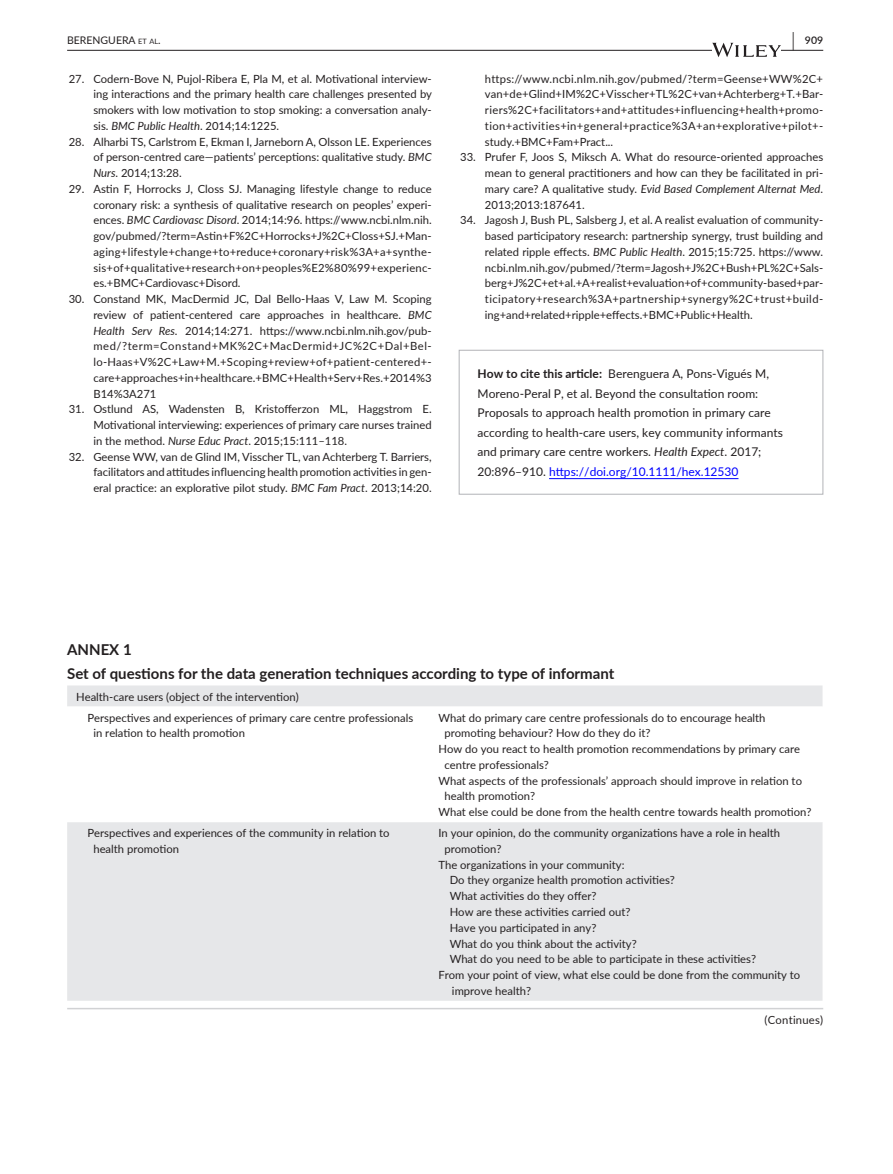
<style>
.page{position:relative;width:893px;height:1174px;background:#fff}
.page>*{position:absolute;margin:0;border:0;box-sizing:border-box;transform-origin:0 0}
.t1{font:600 19.5px "Lato";color:#231f20;scale:.48 1}
.t2{font:700 15px/24px "Lato";color:#231f20}
.t3{font:12px/19.5px "Lato";color:#231f20}
.t4{font:11.25px/15.8px "Lato";color:#231f20;text-align:justify}
.t5{font:11.25px "Lato";letter-spacing:.02em;color:#231f20}
.t6{font:10.5px "Lato";color:#231f20}
.t7{font:600 10.5px "Lato";color:#231f20}
.s1{font-size:7.35px}
.s2{font-style:italic}
.s3{font-weight:700}
.s4{color:#00f}
</style>
<div class="page">
<hr style="left:67px;top:50px;width:756px;height:1px;background:#231f20">
<svg style="left:712px;top:43px;width:69px;height:14px"></svg>
<hr style="left:549px;top:478px;width:189px;height:1px;background:#00f">
<div style="left:459px;top:350px;width:364px;height:144px;border:1px solid #b2b3b7"></div>
<div style="left:67px;top:685px;width:755px;height:315px;background:#e6e7e9"></div>
<svg style="left:67px;top:706px;width:755px;height:116px"></svg>
<hr style="left:67px;top:1007px;width:756px;height:2px;background:#d1d2d4">
<h1 class="t1" style="left:792px;top:26px;width:7px">|</h1>
<p class="t6" style="left:74px;top:33px;width:88px">BERENGUERA <span class="s1">et a</span>l</p>
<p class="t7" style="left:805px;top:33px;width:20px">909</p>
<p class="t4" style="left:93px;top:70px;width:340px;text-indent:-25px">27. Codern-Bove N, Pujol-Ribera E, Pla M, et al. Motivational interview&shy;ing interactions and the primary health care challenges presented by smokers with low motivation to stop smoking: a conversation analy&shy;sis. <span class="s2">BMC Public Health</span>. 2014;14:1225.</p>
<p class="t4" style="left:93px;top:133px;width:340px;text-indent:-25px">28. Alharbi TS, Carlstrom E, Ekman I, Jarneborn A, Olsson LE. Experiences of person-centred care—patients’ perceptions: qualitative study. <span class="s2">BMC Nurs</span>. 2014;13:28.</p>
<p class="t4" style="left:93px;top:180px;width:340px;text-indent:-25px">29. Astin F, Horrocks J, Closs SJ. Managing lifestyle change to reduce coronary risk: a synthesis of qualitative research on peoples’ experi&shy;ences. <span class="s2">BMC Cardiovasc Disord</span>. 2014;14:96. https://www.ncbi.nlm.nih. gov/pubmed/?term=Astin+F%2C+Horrocks+J%2C+Closs+SJ.+Man&shy;aging+lifestyle+change+to+reduce+coronary+risk%3A+a+synthe&shy;sis+of+qualitative+research+on+peoples%E2%80%99+experienc&shy;es.+BMC+Cardiovasc+Disord.</p>
<p class="t4" style="left:93px;top:291px;width:340px;text-indent:-25px">30. Constand MK, MacDermid JC, Dal Bello-Haas V, Law M. Scoping review of patient-centered care approaches in healthcare. <span class="s2">BMC Health Serv Res</span>. 2014;14:271. https://www.ncbi.nlm.nih.gov/pub&shy;med/?term=Constand+MK%2C+MacDermid+JC%2C+Dal+Bel&shy;lo-Haas+V%2C+Law+M.+Scoping+review+of+patient-centered+- care+approaches+in+healthcare.+BMC+Health+Serv+Res.+2014%3<br>B14%3A271</p>
<p class="t4" style="left:93px;top:401px;width:340px;text-indent:-25px">31. Ostlund AS, Wadensten B, Kristofferzon ML, Haggstrom E.<br>Motivational interviewing: experiences of primary care nurses trained in the method. <span class="s2">Nurse Educ Pract</span>. 2015;15:111–118.</p>
<p class="t4" style="left:93px;top:448px;width:340px;text-indent:-25px">32. Geense WW, van de Glind IM, Visscher TL, van Achterberg T. Barriers, facilitators and attitudes influencing health promotion activities in gen&shy;eral practice: an explorative pilot study. <span class="s2">BMC Fam Pract</span>. 2013;14:20.</p>
<p class="t4" style="left:485px;top:70px;width:340px">https://www.ncbi.nlm.nih.gov/pubmed/?term=Geense+WW%2C+ van+de+Glind+IM%2C+Visscher+TL%2C+van+Achterberg+T.+Bar&shy;riers%2C+facilitators+and+attitudes+influencing+health+promo&shy;tion+activities+in+general+practice%3A+an+explorative+pilot+- study.+BMC+Fam+Pract...</p>
<p class="t4" style="left:485px;top:149px;width:340px;text-indent:-25px">33. Prufer F, Joos S, Miksch A. What do resource-oriented approaches mean to general practitioners and how can they be facilitated in pri&shy;mary care? A qualitative study. <span class="s2">Evid Based Complement Alternat Med</span>.<br>2013;2013:187641.</p>
<p class="t4" style="left:485px;top:212px;width:340px;text-indent:-25px">34. Jagosh J, Bush PL, Salsberg J, et al. A realist evaluation of community&shy;based participatory research: partnership synergy, trust building and related ripple effects. <span class="s2">BMC Public Health</span>. 2015;15:725. https://www. ncbi.nlm.nih.gov/pubmed/?term=Jagosh+J%2C+Bush+PL%2C+Sals&shy;berg+J%2C+et+al.+A+realist+evaluation+of+community-based+par&shy;ticipatory+research%3A+partnership+synergy%2C+trust+build&shy;ing+and+related+ripple+effects.+BMC+Public+Health.</p>
<p class="t3" style="left:477px;top:364px;width:307px"><span class="s3">How to cite this article:</span> Berenguera A, Pons-Vigués M, Moreno-Peral P, et al. Beyond the consultation room:<br>Proposals to approach health promotion in primary care according to health-care users, key community informants and primary care centre workers. <span class="s2">Health Expect</span>. 2017; 20:896–910. <span class="s4">https://doi.org/10.1111/hex.12530</span></p>
<h2 class="t2" style="left:67px;top:637px;width:549px">ANNEX 1<br>Set of questions for the data generation techniques according to type of informant</h2>
<p class="t4" style="left:87px;top:685px;width:327px;line-height:21px;text-indent:-11px">Health-care users (object of the intervention)<br>Perspectives and experiences of primary care centre professionals</p>
<p class="t4" style="left:93px;top:725px;width:153px">in relation to health promotion</p>
<p class="t4" style="left:438px;top:709px;width:329px">What do primary care centre professionals do to encourage health</p>
<p class="t4" style="left:444px;top:725px;width:208px">promoting behaviour? How do they do it?</p>
<p class="t4" style="left:438px;top:740px;width:363px">How do you react to health promotion recommendations by primary care</p>
<p class="t4" style="left:444px;top:756px;width:106px">centre professionals?</p>
<p class="t4" style="left:438px;top:772px;width:365px">What aspects of the professionals’ approach should improve in relation to</p>
<p class="t4" style="left:444px;top:788px;width:92px">health promotion?</p>
<p class="t4" style="left:438px;top:803px;width:374px">What else could be done from the health centre towards health promotion?</p>
<p class="t4" style="left:93px;top:824px;width:298px;text-indent:-6px">Perspectives and experiences of the community in relation to health promotion</p>
<p class="t4" style="left:438px;top:824px;width:343px">In your opinion, do the community organizations have a role in health</p>
<p class="t4" style="left:444px;top:840px;width:59px">promotion?</p>
<p class="t4" style="left:438px;top:856px;width:188px">The organizations in your community:</p>
<p class="t4" style="left:450px;top:872px;width:227px">Do they organize health promotion activities?</p>
<p class="t4" style="left:450px;top:887px;width:148px">What activities do they offer?</p>
<p class="t4" style="left:450px;top:903px;width:182px">How are these activities carried out?</p>
<p class="t4" style="left:450px;top:919px;width:148px">Have you participated in any?</p>
<p class="t4" style="left:450px;top:935px;width:188px">What do you think about the activity?</p>
<p class="t4" style="left:450px;top:950px;width:308px">What do you need to be able to participate in these activities?</p>
<p class="t4" style="left:438px;top:966px;width:363px">From your point of view, what else could be done from the community to</p>
<p class="t4" style="left:452px;top:982px;width:81px">improve health?</p>
<p class="t5" style="left:765px;top:1012px;width:60px">(Continues)</p>
</div>
